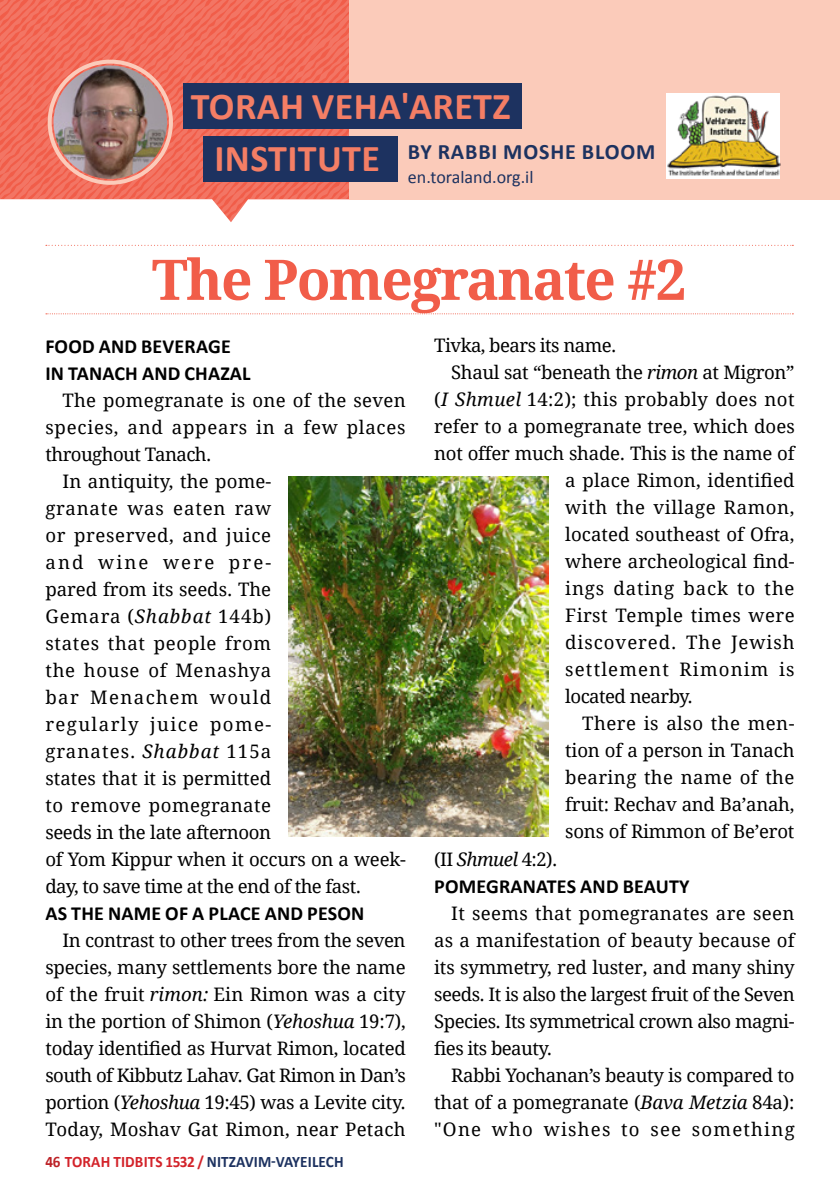
<style>
.page{position:relative;width:840px;height:1191px;background:#fff}
.page>*{position:absolute;margin:0;border:0;box-sizing:border-box;transform-origin:0 0}
.Heading_-_Article{font:700 56px "Droid Serif";letter-spacing:-.03em;color:#f15d49}
.t1{font:700 38px "Calibri";letter-spacing:.01em;color:#f47e65}
.t2{font:700 22px "Calibri";letter-spacing:.04em;color:#1d3260}
.Headings_-_Text_Titl{font:700 20px "Calibri";letter-spacing:.01em;color:#000}
.Body_-_Main_English{font:18.6px/27px "Droid Serif";color:#000;text-align:justify}
.Body_-_Main_English-2{font:18.6px/27px "Droid Serif";letter-spacing:.025em;color:#000}
.Body_-_Main_English-3{font:18.6px "Droid Serif";letter-spacing:-.03em;color:#000}
.Body_-_Main_English-4{font:18.6px "Droid Serif";letter-spacing:-.02em;color:#000}
.Body_-_Main_English-5{font:18.6px "Droid Serif";letter-spacing:.02em;color:#000}
.Body_-_Main_English-6{font:18.6px "Droid Serif";letter-spacing:.03em;color:#000}
.Body_-_Main_English-7{font:18.6px "Droid Serif";letter-spacing:.05em;color:#000}
.Body_-_Main_English-8{font:18.6px "Droid Serif";letter-spacing:.045em;color:#000}
.Body_-_Main_English-9{font:18.6px "Droid Serif";letter-spacing:.06em;color:#000}
.t3{font:18px "Calibri";color:#1d3260}
.t4{font:700 16px "Calibri";letter-spacing:.01em;color:#1d3260;scale:.95 1}
.s1{font-style:italic}
.s2{color:#bc2227}
.s3{color:#d3232a}
</style>
<div class="page">
<svg style="left:226px;top:0;width:114px;height:222px"></svg>
<svg style="left:223px;top:0;width:114px;height:217px"></svg>
<svg style="left:221px;top:0;width:110px;height:213px"></svg>
<svg style="left:217px;top:0;width:110px;height:210px"></svg>
<svg style="left:214px;top:0;width:109px;height:205px"></svg>
<svg style="left:0;top:0;width:319px;height:202px"></svg>
<svg style="left:0;top:0;width:315px;height:196px"></svg>
<svg style="left:0;top:0;width:310px;height:193px;background:#f16b59"></svg>
<svg style="left:0;top:0;width:307px;height:189px;background:#f16b59"></svg>
<svg style="left:0;top:0;width:303px;height:185px;background:#f16b59"></svg>
<svg style="left:0;top:0;width:298px;height:180px;background:#f17260"></svg>
<svg style="left:0;top:0;width:290px;height:172px;background:#f1705e"></svg>
<svg style="left:0;top:0;width:281px;height:164px"></svg>
<svg style="left:0;top:0;width:277px;height:159px;background:#f1705e"></svg>
<svg style="left:0;top:0;width:265px;height:146px;background:#f16d5b"></svg>
<div style="left:349px;top:0;width:490px;height:199px;background:#fbcbba"></div>
<div style="left:183px;top:83px;width:338px;height:45px;background:#1d3260"></div>
<div style="left:203px;top:136px;width:194px;height:46px;background:#1d3260"></div>
<img style="left:54px;top:65px;width:113px;height:114px;border-radius:57px">
<div style="left:48px;top:60px;width:125px;height:125px;border:4px solid #fbcbba;border-radius:50%"></div>
<img style="left:666px;top:93px;width:113px;height:86px">
<img style="left:288px;top:476px;width:260px;height:360px">
<svg style="left:46px;top:245px;width:747px;height:1px"></svg>
<svg style="left:46px;top:313px;width:747px;height:1px"></svg>
<p class="t1" style="left:191px;top:80px;width:321px">TORAH VEHA'ARETZ</p>
<p class="t1" style="left:214px;top:132px;width:167px">INSTITUTE</p>
<p class="t2" style="left:408px;top:136px;width:249px">BY RABBI MOSHE BLOOM</p>
<p class="t3" style="left:408px;top:165px;width:127px">en.toraland.org.il</p>
<p class="Heading_-_Article" style="left:152px;top:240px;width:536px">The Pomegranate #2</p>
<p class="Headings_-_Text_Titl" style="left:45px;top:332px;width:187px">FOOD AND BEVERAGE</p>
<p class="Headings_-_Text_Titl" style="left:45px;top:359px;width:207px">IN TANACH AND CHAZAL</p>
<p class="Body_-_Main_English" style="left:45px;top:386px;width:362px;text-indent:17px">The pomegranate is one of the seven species, and appears in a few places throughout Tanach.</p>
<p class="Body_-_Main_English-2" style="left:45px;top:467px;width:361px;text-indent:17px">In antiquity, the pome-<br>granate was eaten raw<br>or preserved, and juice<br>and wine were pre-<br>pared from its seeds. The<br>Gemara (<span class="s1">Shabbat</span> 144b)<br>states that people from<br>the house of Menashya<br>bar Menachem would<br>regularly juice pome-<br>granates. <span class="s1">Shabbat</span> 115a<br>states that it is permitted<br>to remove pomegranate<br>seeds in the late afternoon<br>of Yom Kippur when it occurs on a week&shy;day, to save time at the end of the fast.</p>
<p class="Headings_-_Text_Titl" style="left:45px;top:899px;width:320px">AS THE NAME OF A PLACE AND PESON</p>
<p class="Body_-_Main_English" style="left:45px;top:926px;width:362px;text-indent:17px">In contrast to other trees from the seven species, many settlements bore the name of the fruit <span class="s1">rimon:</span> Ein Rimon was a city in the portion of Shimon (<span class="s1">Yehoshua</span> 19:7), today identified as Hurvat Rimon, located south of Kibbutz Lahav. Gat Rimon in Dan’s portion (<span class="s1">Yehoshua</span> 19:45) was a Levite city.<br>Today, Moshav Gat Rimon, near Petach</p>
<p class="Body_-_Main_English-3" style="left:434px;top:333px;width:184px">Tivka, bears its name.</p>
<p class="Body_-_Main_English-4" style="left:451px;top:360px;width:344px">Shaul sat “beneath the <span class="s1">rimon</span> at Migron”</p>
<p class="Body_-_Main_English-5" style="left:434px;top:387px;width:362px">(<span class="s1">I Shmuel</span> 14:2); this probably does not</p>
<p class="Body_-_Main_English" style="left:434px;top:413px;width:362px">refer to a pomegranate tree, which does</p>
<p class="Body_-_Main_English" style="left:434px;top:440px;width:361px">not offer much shade. This is the name of</p>
<p class="Body_-_Main_English" style="left:565px;top:467px;width:231px">a place Rimon, identified</p>
<p class="Body_-_Main_English-6" style="left:565px;top:495px;width:230px">with the village Ramon,</p>
<p class="Body_-_Main_English" style="left:565px;top:521px;width:230px">located southeast of Ofra,</p>
<p class="Body_-_Main_English" style="left:565px;top:548px;width:231px">where archeological find-</p>
<p class="Body_-_Main_English-8" style="left:565px;top:576px;width:231px">ings dating back to the</p>
<p class="Body_-_Main_English-2" style="left:565px;top:602px;width:231px">First Temple times were</p>
<p class="Body_-_Main_English-7" style="left:565px;top:630px;width:230px">discovered. The Jewish</p>
<p class="Body_-_Main_English-9" style="left:565px;top:657px;width:231px">settlement Rimonim is</p>
<p class="Body_-_Main_English-3" style="left:565px;top:684px;width:129px">located nearby.</p>
<p class="Body_-_Main_English" style="left:565px;top:710px;width:231px;text-indent:17px">There is also the men&shy;tion of a person in Tanach bearing the name of the fruit: Rechav and Ba’anah, sons of Rimmon of Be’erot</p>
<p class="Body_-_Main_English" style="left:434px;top:845px;width:125px">(II <span class="s1">Shmuel</span> 4:2).</p>
<p class="Headings_-_Text_Titl" style="left:434px;top:871px;width:257px">POMEGRANATES AND BEAUTY</p>
<p class="Body_-_Main_English" style="left:434px;top:899px;width:362px;text-indent:17px">It seems that pomegranates are seen as a manifestation of beauty because of its symmetry, red luster, and many shiny seeds. It is also the largest fruit of the Seven Species. Its symmetrical crown also magni&shy;fies its beauty.</p>
<p class="Body_-_Main_English" style="left:434px;top:1061px;width:362px;text-indent:17px">Rabbi Yochanan’s beauty is compared to that of a pomegranate (<span class="s1">Bava Metzia</span> 84a): "One who wishes to see something</p>
<p class="t4" style="left:45px;top:1150px;width:315px"><span class="s2">46</span> <span class="s3">TORAH TIDBITS 1532 /</span> NITZAVIM-VAYEILECH</p>
</div>
